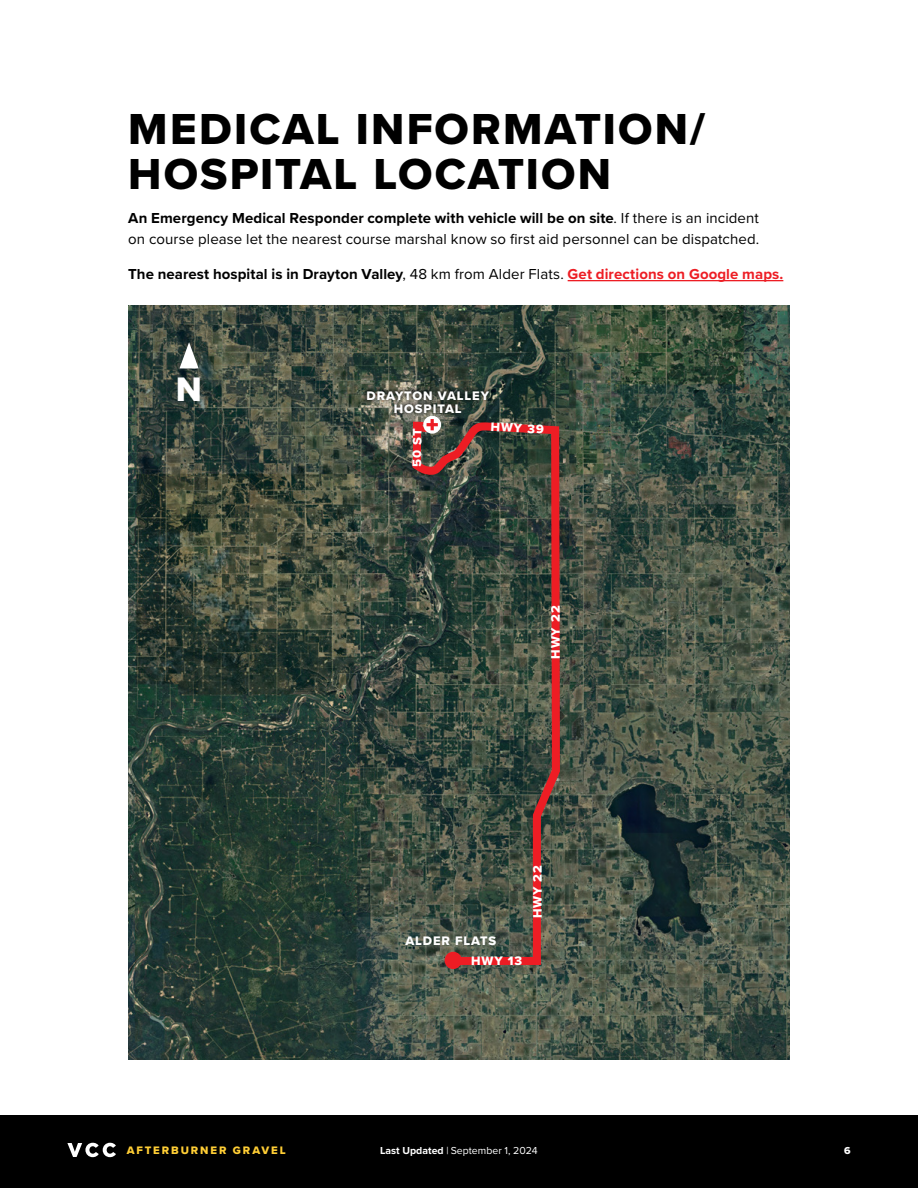
<style>
.page{position:relative;width:918px;height:1188px;background:#fff}
.page>*{position:absolute;margin:0;border:0;box-sizing:border-box;transform-origin:0 0}
.t1{font:45px/45px "Proxima Nova Extrabld";letter-spacing:.05em;color:#000}
.t2{font:35.25px "Proxima Nova Extrabld";color:#fff}
.t3{font:15px/21px "Proxima Nova";letter-spacing:.005em;color:#000}
.t4{font:700 15px "Proxima Nova";letter-spacing:.005em;color:#000}
.t5{font:12.75px/12.8px "Proxima Nova Extrabld";letter-spacing:.07em;color:#fff;text-align:center}
.t6{font:11.25px "Proxima Nova Extrabld";letter-spacing:.17em;color:#ffce35}
.t7{font:10.5px "Proxima Nova";color:#fff}
.t8{font:10.5px "Proxima Nova Extrabld";color:#fff}
.s1{font-weight:700}
.s2{font-weight:400}
.s3{color:#ed1d24}
</style>
<div class="page">
<div style="left:0;top:1115px;width:918px;height:73px;background:#000"></div>
<svg style="left:67px;top:1143px;width:49px;height:14px"></svg>
<hr style="left:568px;top:280px;width:215px;height:1px;background:#ed1d24">
<img style="left:128px;top:306px;width:662px;height:753px">
<svg style="left:180px;top:342px;width:19px;height:26px"></svg>
<svg style="left:409px;top:415px;width:155px;height:554px;background:#4b483e"></svg>
<svg style="left:363px;top:387px;width:130px;height:29px;background:#484d43"></svg>
<svg style="left:423px;top:416px;width:18px;height:18px"></svg>
<svg style="left:427px;top:419px;width:11px;height:11px"></svg>
<div style="left:445px;top:952px;width:17px;height:17px;background:#ed1d24;border-radius:50%"></div>
<h1 class="t1" style="left:128px;top:105px;width:579px">MEDICAL INFORMATION/<br>HOSPITAL LOCATION</h1>
<p class="t3" style="left:128px;top:207px;width:633px"><span class="s1">An Emergency Medical Responder complete with vehicle will be on site</span>. If there is an incident on course please let the nearest course marshal know so first aid personnel can be dispatched.</p>
<p class="t4" style="left:128px;top:262px;width:657px">The nearest hospital is in Drayton Valley<span class="s2">, 48 km from Alder Flats.</span> <span class="s3">Get directions on Google maps.</span></p>
<h2 class="t2" style="left:176px;top:363px;width:28px">N</h2>
<p class="t5" style="left:366px;top:389px;width:124px">DRAYTON VALLEY<br>HOSPITAL</p>
<p class="t5" style="left:410px;top:466px;width:40px;rotate:-89deg">50 ST</p>
<p class="t5" style="left:491px;top:420px;width:55px;rotate:3deg">HWY 39</p>
<p class="t5" style="left:549px;top:659px;width:55px;rotate:-90deg">HWY 22</p>
<p class="t5" style="left:531px;top:918px;width:55px;rotate:-90deg">HWY 22</p>
<p class="t5" style="left:405px;top:934px;width:92px">ALDER FLATS</p>
<p class="t5" style="left:471px;top:955px;width:53px">HWY 13</p>
<p class="t6" style="left:127px;top:1142px;width:161px">AFTERBURNER GRAVEL</p>
<p class="t7" style="left:380px;top:1143px;width:159px"><span class="s1">Last Updated</span> | September 1, 2024</p>
<p class="t8" style="left:844px;top:1143px;width:8px">6</p>
</div>
